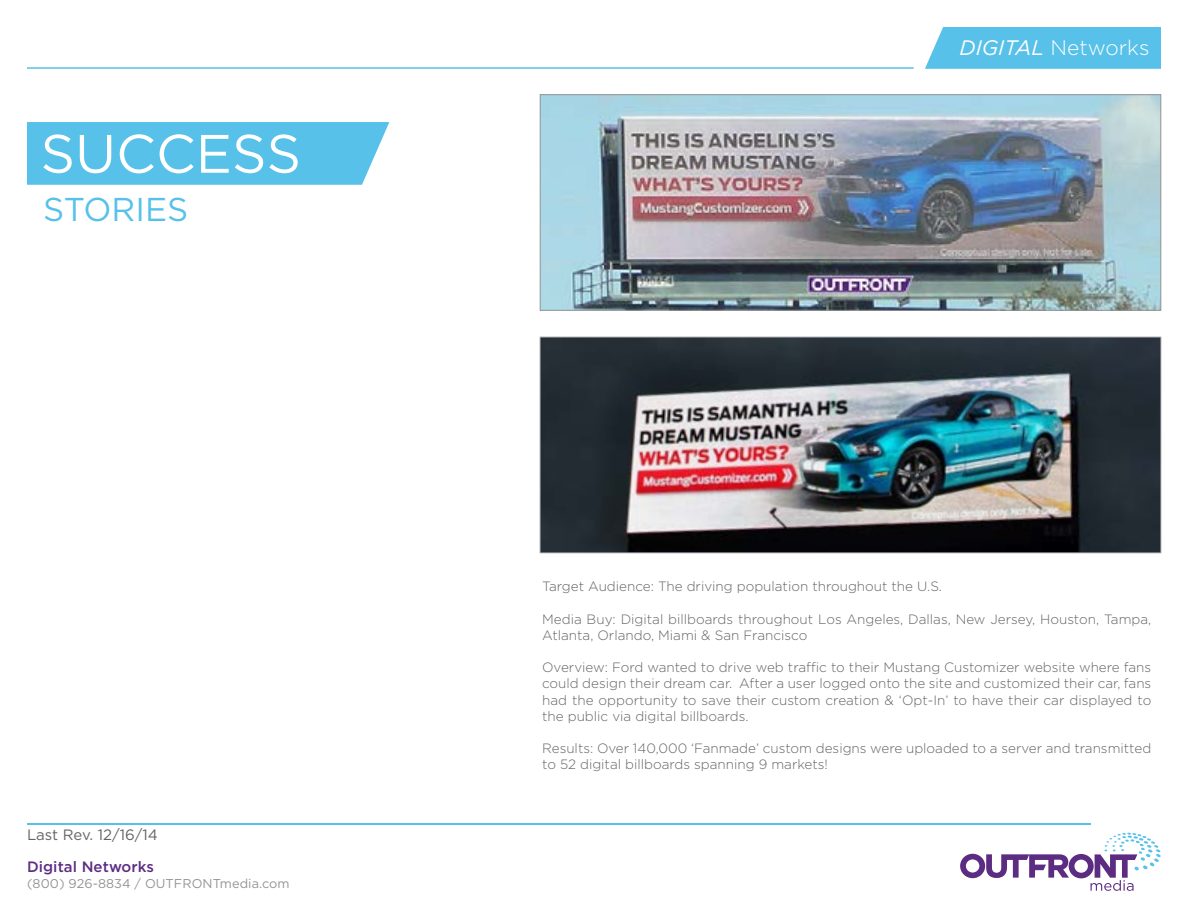
<style>
.page{position:relative;width:1188px;height:918px;background:#fff}
.page>*{position:absolute;margin:0;border:0;box-sizing:border-box;transform-origin:0 0}
.t1{font:54px "Gotham";color:#fff}
.t2{font:33px "Gotham";color:#57c1e9}
.t3{font:300 21px "Gotham";color:#fff}
.t4{font:15px "Gotham";color:#636466}
.t5{font:500 15px "Gotham";letter-spacing:.005em;color:#5c2c82}
.t6{font:300 13.5px/16.2px "Gotham";color:#636466}
.t7{font:12.75px "Gotham";letter-spacing:.005em;color:#939598}
.s1{font-weight:400;font-style:italic}
</style>
<div class="page">
<div style="left:27px;top:122px;width:362px;height:63px;background:#57c1e9"></div>
<img style="left:542px;top:96px;width:617px;height:212px">
<div style="left:540px;top:94px;width:621px;height:216px;border:1px solid #939598"></div>
<img style="left:542px;top:339px;width:617px;height:212px">
<div style="left:540px;top:337px;width:621px;height:216px;border:1px solid #939598"></div>
<div style="left:925px;top:27px;width:236px;height:42px;background:#57c1e9"></div>
<hr style="left:27px;top:824px;width:1063px;height:1px;background:#57c1e9">
<svg style="left:960px;top:833px;width:201px;height:58px"></svg>
<hr style="left:27px;top:67px;width:887px;height:2px;background:#57c1e9">
<h1 class="t1" style="left:40px;top:119px;width:262px">SUCCESS</h1>
<h2 class="t2" style="left:43px;top:189px;width:147px">STORIES</h2>
<p class="t4" style="left:27px;top:825px;width:133px">Last Rev. 12/16/14</p>
<p class="t5" style="left:27px;top:857px;width:129px">Digital Networks</p>
<p class="t7" style="left:27px;top:875px;width:264px">(800) 926-8834 / OUTFRONTmedia.com</p>
<h3 class="t3" style="left:959px;top:34px;width:192px"><span class="s1">DIGITAL</span> Networks</h3>
<p class="t6" style="left:542px;top:578px;width:401px">Target Audience: The driving population throughout the U.S.</p>
<p class="t6" style="left:542px;top:610px;width:611px">Media Buy: Digital billboards throughout Los Angeles, Dallas, New Jersey, Houston, Tampa,<br>Atlanta, Orlando, Miami &amp; San Francisco</p>
<p class="t6" style="left:542px;top:659px;width:611px;text-align:justify">Overview: Ford wanted to drive web traffic to their Mustang Customizer website where fans could design their dream car. After a user logged onto the site and customized their car, fans had the opportunity to save their custom creation &amp; ‘Opt-In’ to have their car displayed to the public via digital billboards.</p>
<p class="t6" style="left:542px;top:740px;width:611px">Results: Over 140,000 ‘Fanmade’ custom designs were uploaded to a server and transmitted to 52 digital billboards spanning 9 markets!</p>
</div>
